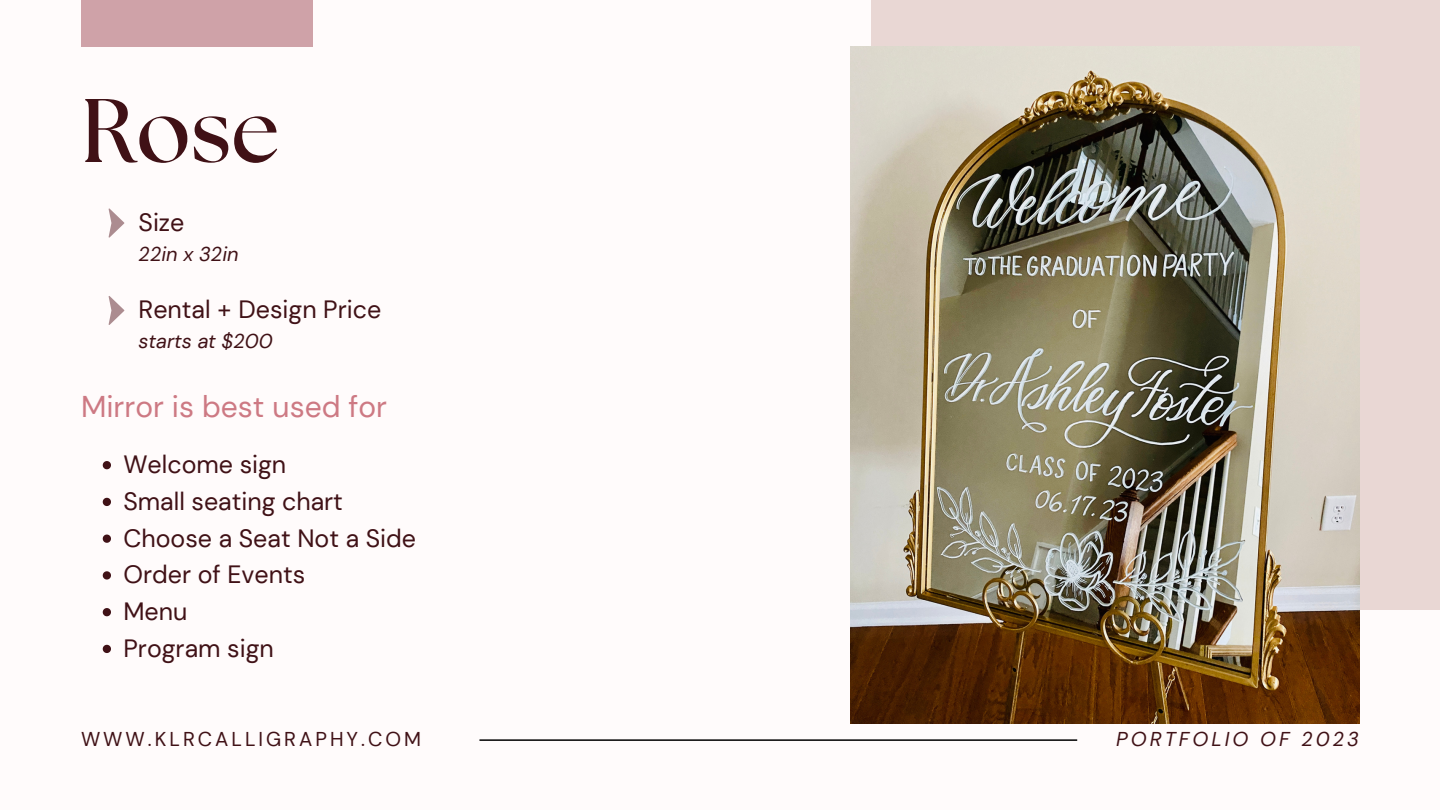
<style>
.page{position:relative;width:1440px;height:810px;background:#fffbfb}
.page>*{position:absolute;margin:0;border:0;box-sizing:border-box;transform-origin:0 0}
.t1{font:700 90px "The Seasons";color:#401116}
.t2{font:30px "DM Sans";color:#cd7983}
.t3{font:25px "DM Sans";color:#401116}
.t4{font:20px "DM Sans";letter-spacing:.15em;color:#401116}
.t5{font:italic 20px "DM Sans";color:#401116}
.t6{font:italic 20px "DM Sans";letter-spacing:.15em;color:#401116}
</style>
<div class="page">
<div style="left:871px;top:0;width:569px;height:609px;background:#e9d7d4"></div>
<div style="left:81px;top:0;width:231px;height:47px;background:#cfa2a8"></div>
<img style="left:851px;top:47px;width:508px;height:677px">
<svg style="left:109px;top:208px;width:15px;height:30px"></svg>
<svg style="left:109px;top:296px;width:15px;height:29px"></svg>
<hr style="left:479px;top:739px;width:598px;height:2px;background:#000">
<svg style="left:103px;top:461px;width:8px;height:8px"></svg>
<svg style="left:103px;top:498px;width:8px;height:8px"></svg>
<svg style="left:103px;top:535px;width:8px;height:8px"></svg>
<svg style="left:103px;top:571px;width:8px;height:9px"></svg>
<svg style="left:103px;top:608px;width:8px;height:8px"></svg>
<svg style="left:103px;top:645px;width:8px;height:8px"></svg>
<p class="t1" style="left:81px;top:90px;width:200px">Rose</p>
<p class="t3" style="left:139px;top:206px;width:47px">Size</p>
<p class="t5" style="left:139px;top:241px;width:102px">22in x 32in</p>
<p class="t3" style="left:139px;top:293px;width:244px">Rental + Design Price</p>
<p class="t5" style="left:139px;top:328px;width:136px">starts at $200</p>
<p class="t2" style="left:81px;top:387px;width:308px">Mirror is best used for</p>
<p class="t3" style="left:123px;top:448px;width:164px">Welcome sign</p>
<p class="t3" style="left:123px;top:485px;width:221px">Small seating chart</p>
<p class="t3" style="left:123px;top:522px;width:294px">Choose a Seat Not a Side</p>
<p class="t3" style="left:123px;top:558px;width:183px">Order of Events</p>
<p class="t3" style="left:123px;top:595px;width:65px">Menu</p>
<p class="t3" style="left:123px;top:632px;width:152px">Program sign</p>
<p class="t4" style="left:81px;top:726px;width:342px">WWW.KLRCALLIGRAPHY.COM</p>
<p class="t6" style="left:1116px;top:726px;width:244px">PORTFOLIO OF 2023</p>
</div>
